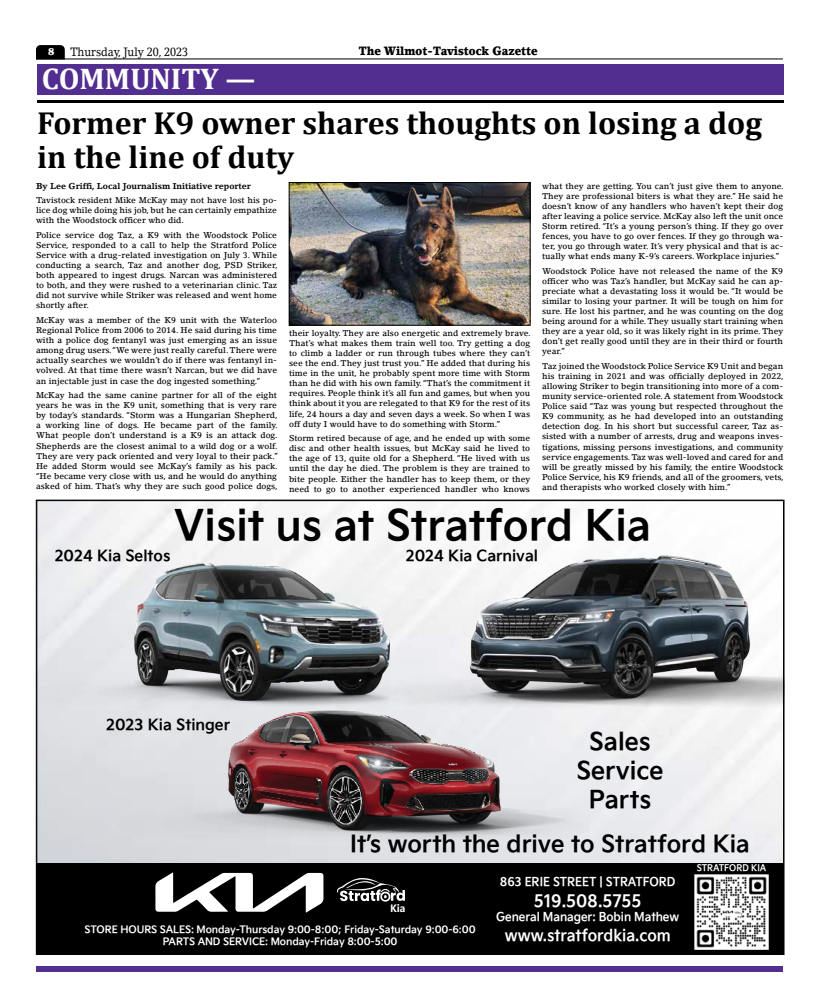
<style>
.page{position:relative;width:819px;height:1008px;background:#fff}
.page>*{position:absolute;margin:0;border:0;box-sizing:border-box;transform-origin:0 0}
.t1{font:41.7px "Kia Signature OTF Bold";color:#000}
.t2{font:700 32px/34px "Cambria";color:#000}
.t3{font:700 30px "Cambria";color:#fff}
.t4{font:24.4px/29.3px "Kia Signature OTF Bold";color:#000;text-align:center}
.t5{font:23.4px "Kia Signature OTF Bold";color:#000}
.t6{font:17.3px "Kia Signature OTF Bold";letter-spacing:-.005em;color:#fff;scale:.93 1}
.t7{font:16.3px "Kia Signature OTF Bold";letter-spacing:-.005em;color:#fff;scale:.93 1}
.t8{font:15.3px "Kia Signature OTF Bold";color:#000}
.t9{font:12.2px "Kia Signature OTF Bold";letter-spacing:-.005em;color:#fff;scale:.93 1}
.t10{font:900 12px "Lino Letter Std";color:#000;scale:.9 1}
.t11{font:12px "Lino Letter Std";color:#000;scale:.9 1}
.t12{font:10.2px/12.2px "Kia Signature OTF Bold";letter-spacing:-.01em;color:#fff;text-align:center}
.t13{font:10.1px "Microsoft Ya Hei";color:#fff}
.t14{font:900 10px "Lino Letter Std";color:#fff}
.t15{font:9.2px "Kia Signature OTF Bold";letter-spacing:-.005em;color:#fff;scale:.93 1}
.t16{font:700 8.5px "Lino Letter Std";color:#000}
.t17{font:500 8.4px/10.1px "Lino Letter Std";color:#000;text-align:justify}
</style>
<div class="page">
<svg style="left:36px;top:45px;width:29px;height:13px"></svg>
<hr style="left:36px;top:58px;width:747px;height:1px;background:#000">
<div style="left:36px;top:966px;width:747px;height:6px;background:#522e91"></div>
<div style="left:37px;top:64px;width:747px;height:31px;background:#522e91"></div>
<hr style="left:37px;top:100px;width:747px;height:3px;background:#000">
<img style="left:38px;top:503px;width:339px;height:223px">
<img style="left:377px;top:502px;width:405px;height:221px">
<div style="left:36px;top:863px;width:748px;height:91px;background:#000"></div>
<img style="left:695px;top:874px;width:73px;height:75px">
<svg style="left:155px;top:884px;width:169px;height:29px"></svg>
<svg style="left:337px;top:884px;width:68px;height:18px"></svg>
<img style="left:87px;top:649px;width:525px;height:235px">
<img style="left:291px;top:184px;width:237px;height:139px">
<div style="left:289px;top:182px;width:241px;height:143px;border:1px solid #000"></div>
<p class="t14" style="left:48px;top:46px;width:8px">8</p>
<h3 class="t11" style="left:70px;top:44px;width:133px">Thursday, July 20, 2023</h3>
<h3 class="t10" style="left:359px;top:43px;width:201px">The Wilmot-Tavistock Gazette</h3>
<h3 class="t3" style="left:42px;top:58px;width:215px">COMMUNITY —</h3>
<h2 class="t2" style="left:37px;top:105px;width:726px">Former K9 owner shares thoughts on losing a dog in the line of duty</h2>
<p class="t16" style="left:36px;top:180px;width:216px">By Lee Griffi, Local Journalism Initiative reporter</p>
<p class="t17" style="left:36px;top:195px;width:243px">Tavistock resident Mike McKay may not have lost his po&shy;lice dog while doing his job, but he can certainly empathize with the Woodstock officer who did.</p>
<p class="t17" style="left:36px;top:230px;width:243px">Police service dog Taz, a K9 with the Woodstock Police Service, responded to a call to help the Stratford Police Service with a drug-related investigation on July 3. While conducting a search, Taz and another dog, PSD Striker, both appeared to ingest drugs. Narcan was administered to both, and they were rushed to a veterinarian clinic. Taz did not survive while Striker was released and went home shortly after.</p>
<p class="t17" style="left:36px;top:315px;width:243px">McKay was a member of the K9 unit with the Waterloo Regional Police from 2006 to 2014. He said during his time with a police dog fentanyl was just emerging as an issue among drug users. “We were just really careful. There were actually searches we wouldn’t do if there was fentanyl in&shy;volved. At that time there wasn’t Narcan, but we did have an injectable just in case the dog ingested something.”</p>
<p class="t17" style="left:36px;top:390px;width:243px">McKay had the same canine partner for all of the eight years he was in the K9 unit, something that is very rare by today’s standards. “Storm was a Hungarian Shepherd, a working line of dogs. He became part of the family.<br>What people don’t understand is a K9 is an attack dog.<br>Shepherds are the closest animal to a wild dog or a wolf.<br>They are very pack oriented and very loyal to their pack.” He added Storm would see McKay’s family as his pack. “He became very close with us, and he would do anything asked of him. That’s why they are such good police dogs,</p>
<p class="t17" style="left:289px;top:328px;width:243px">their loyalty. They are also energetic and extremely brave.<br>That’s what makes them train well too. Try getting a dog to climb a ladder or run through tubes where they can’t see the end. They just trust you.” He added that during his time in the unit, he probably spent more time with Storm than he did with his own family. “That’s the commitment it requires. People think it’s all fun and games, but when you think about it you are relegated to that K9 for the rest of its life, 24 hours a day and seven days a week. So when I was off duty I would have to do something with Storm.”</p>
<p class="t17" style="left:289px;top:433px;width:243px">Storm retired because of age, and he ended up with some disc and other health issues, but McKay said he lived to the age of 13, quite old for a Shepherd. “He lived with us until the day he died. The problem is they are trained to bite people. Either the handler has to keep them, or they need to go to another experienced handler who knows</p>
<p class="t17" style="left:542px;top:181px;width:243px">what they are getting. You can’t just give them to anyone.<br>They are professional biters is what they are.” He said he doesn’t know of any handlers who haven’t kept their dog after leaving a police service. McKay also left the unit once Storm retired. “It’s a young person’s thing. If they go over fences, you have to go over fences. If they go through wa&shy;ter, you go through water. It’s very physical and that is ac&shy;tually what ends many K-9’s careers. Workplace injuries.”</p>
<p class="t17" style="left:542px;top:266px;width:243px">Woodstock Police have not released the name of the K9 officer who was Taz’s handler, but McKay said he can ap&shy;preciate what a devastating loss it would be. “It would be similar to losing your partner. It will be tough on him for sure. He lost his partner, and he was counting on the dog being around for a while. They usually start training when they are a year old, so it was likely right in its prime. They don’t get really good until they are in their third or fourth year.”</p>
<p class="t17" style="left:542px;top:361px;width:243px">Taz joined the Woodstock Police Service K9 Unit and began his training in 2021 and was officially deployed in 2022, allowing Striker to begin transitioning into more of a com&shy;munity service-oriented role. A statement from Woodstock Police said “Taz was young but respected throughout the K9 community, as he had developed into an outstanding detection dog. In his short but successful career, Taz as&shy;sisted with a number of arrests, drug and weapons inves&shy;tigations, missing persons investigations, and community service engagements. Taz was well-loved and cared for and will be greatly missed by his family, the entire Woodstock Police Service, his K9 friends, and all of the groomers, vets, and therapists who worked closely with him.”</p>
<h1 class="t1" style="left:174px;top:494px;width:479px">Visit us at Stratford Kia</h1>
<h3 class="t8" style="left:55px;top:544px;width:117px">2024 Kia Seltos</h3>
<h3 class="t8" style="left:406px;top:544px;width:134px">2024 Kia Carnival</h3>
<h3 class="t8" style="left:106px;top:713px;width:125px">2023 Kia Stinger</h3>
<h3 class="t4" style="left:576px;top:726px;width:89px">Sales<br>Service<br>Parts</h3>
<h3 class="t5" style="left:350px;top:826px;width:401px">It’s worth the drive to Stratford Kia</h3>
<p class="t15" style="left:697px;top:861px;width:76px">STRATFORD KIA</p>
<p class="t13" style="left:390px;top:902px;width:17px">Kia</p>
<p class="t12" style="left:85px;top:923px;width:393px">STORE HOURS SALES: Monday-Thursday 9:00-8:00; Friday-Saturday 9:00-6:00<br>PARTS AND SERVICE: Monday-Friday 8:00-5:00</p>
<h3 class="t9" style="left:500px;top:872px;width:190px">863 ERIE STREET | STRATFORD</h3>
<h3 class="t6" style="left:534px;top:887px;width:117px">519.508.5755</h3>
<h3 class="t9" style="left:496px;top:908px;width:198px">General Manager: Bobin Mathew</h3>
<h3 class="t7" style="left:505px;top:923px;width:180px">www.stratfordkia.com</h3>
</div>
